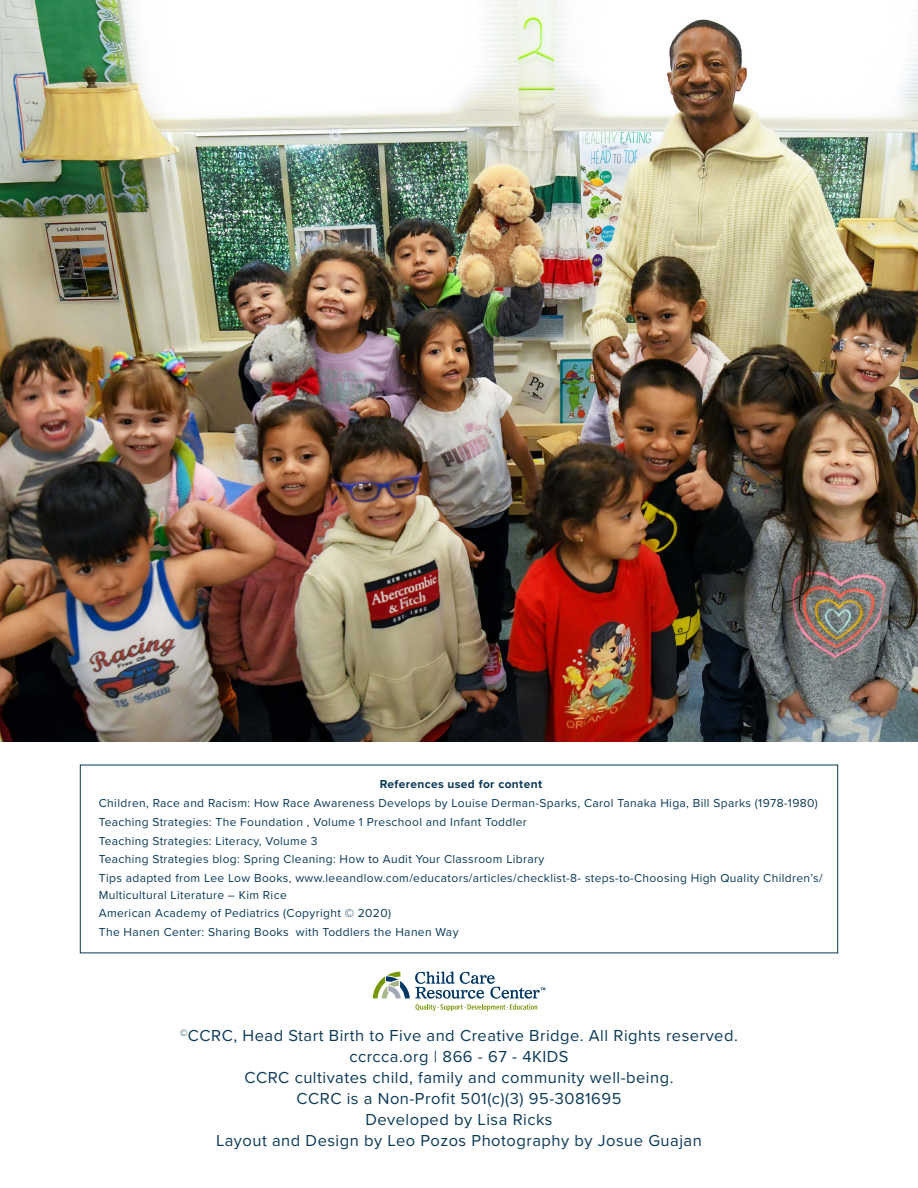
<style>
.page{position:relative;width:918px;height:1188px;background:#fff}
.page>*{position:absolute;margin:0;border:0;box-sizing:border-box;transform-origin:0 0}
.t1{font:16.5px/21px "Proxima Nova";letter-spacing:.03em;color:#0c3a57;text-align:center}
.t2{font:12px/18.8px "Proxima Nova";letter-spacing:.03em;color:#093957}
.t3{font:700 12px "Proxima Nova";letter-spacing:.03em;color:#093957}
</style>
<div class="page">
<img style="left:0;top:0;width:918px;height:742px">
<svg style="left:373px;top:972px;width:172px;height:39px"></svg>
<p class="t3" style="left:380px;top:775px;width:164px">References used for content</p>
<p class="t2" style="left:99px;top:793px;width:725px">Children, Race and Racism: How Race Awareness Develops by Louise Derman-Sparks, Carol Tanaka Higa, Bill Sparks (1978-1980)<br>Teaching Strategies: The Foundation , Volume 1 Preschool and Infant Toddler<br>Teaching Strategies: Literacy, Volume 3<br>Teaching Strategies blog: Spring Cleaning: How to Audit Your Classroom Library<br>Tips adapted from Lee Low Books, www.leeandlow.com/educators/articles/checklist-8- steps-to-Choosing High Quality Children’s/</p>
<p class="t2" style="left:99px;top:885px;width:361px">Multicultural Literature – Kim Rice<br>American Academy of Pediatrics (Copyright © 2020)<br>The Hanen Center: Sharing Books with Toddlers the Hanen Way</p>
<p class="t1" style="left:180px;top:1024px;width:559px"><sup>©</sup>CCRC, Head Start Birth to Five and Creative Bridge. All Rights reserved. ccrcca.org | 866 - 67 - 4KIDS<br>CCRC cultivates child, family and community well-being.<br>CCRC is a Non-Profit 501(c)(3) 95-3081695<br>Developed by Lisa Ricks<br>Layout and Design by Leo Pozos Photography by Josue Guajan</p>
</div>
